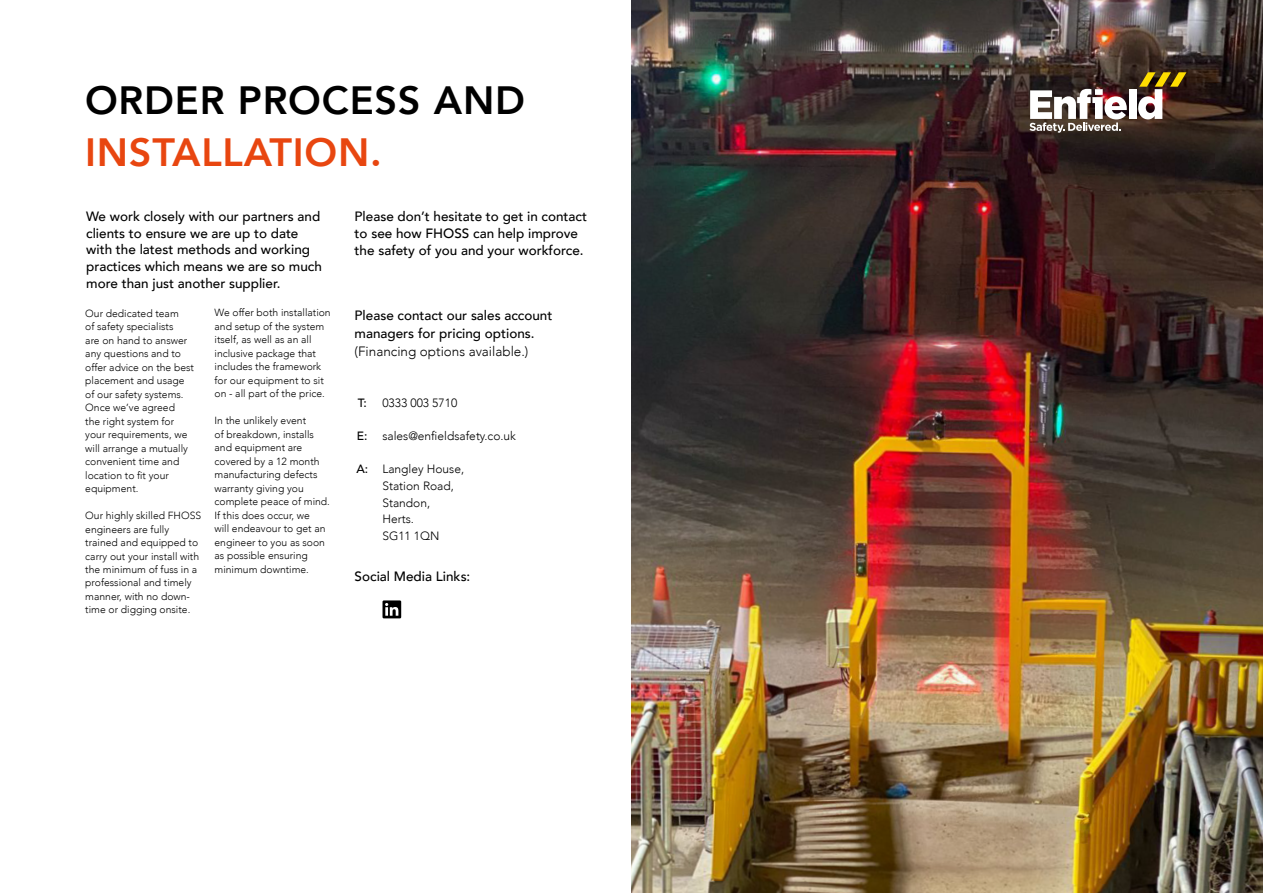
<style>
.page{position:relative;width:1263px;height:893px;background:#fff}
.page>*{position:absolute;margin:0;border:0;box-sizing:border-box;transform-origin:0 0}
.t1{font:800 39.45px "Avenir";letter-spacing:.02em;color:#000}
.t2{font:800 39.45px "Avenir";letter-spacing:.02em;color:#e84610}
.t3{font:500 13.5px/16.6px "Avenir";color:#000}
.t4{font:300 13.5px "Avenir";color:#000}
.t5{font:300 12px/16.6px "Avenir";color:#000}
.t6{font:500 12px "Avenir";color:#000}
.t7{font:300 10.35px/13.5px "Avenir";color:#000}
</style>
<div class="page">
<img style="left:631px;top:0;width:632px;height:893px">
<svg style="left:382px;top:600px;width:19px;height:18px"></svg>
<div style="left:1129px;top:89px;width:7px;height:30px;background:#fff"></div>
<svg style="left:1138px;top:72px;width:48px;height:47px"></svg>
<svg style="left:1029px;top:89px;width:98px;height:44px"></svg>
<h1 class="t1" style="left:85px;top:69px;width:441px">ORDER PROCESS AND</h1>
<h1 class="t2" style="left:85px;top:122px;width:298px">INSTALLATION.</h1>
<h2 class="t3" style="left:86px;top:208px;width:237px">We work closely with our partners and clients to ensure we are up to date with the latest methods and working practices which means we are so much more than just another supplier.</h2>
<h2 class="t3" style="left:355px;top:208px;width:234px">Please don’t hesitate to get in contact to see how FHOSS can help improve the safety of you and your workforce.</h2>
<h2 class="t3" style="left:355px;top:305px;width:199px;line-height:18px">Please contact our sales account managers for pricing options.</h2>
<h2 class="t4" style="left:355px;top:343px;width:175px">(Financing options available.)</h2>
<p class="t6" style="left:358px;top:392px;width:10px">T:</p>
<p class="t6" style="left:357px;top:426px;width:12px">E:</p>
<p class="t6" style="left:356px;top:459px;width:13px">A:</p>
<p class="t7" style="left:214px;top:306px;width:118px">We offer both installation and setup of the system itself, as well as an all inclusive package that includes the framework for our equipment to sit on - all part of the price.</p>
<p class="t7" style="left:214px;top:414px;width:117px">In the unlikely event<br>of breakdown, installs and equipment are covered by a 12 month manufacturing defects warranty giving you complete peace of mind.<br>If this does occur, we<br>will endeavour to get an engineer to you as soon as possible ensuring minimum downtime.</p>
<p class="t7" style="left:85px;top:306px;width:110px">Our dedicated team<br>of safety specialists<br>are on hand to answer any questions and to offer advice on the best placement and usage of our safety systems.<br>Once we’ve agreed<br>the right system for your requirements, we will arrange a mutually convenient time and location to fit your equipment.</p>
<p class="t7" style="left:85px;top:509px;width:117px">Our highly skilled FHOSS engineers are fully trained and equipped to carry out your install with the minimum of fuss in a professional and timely manner, with no down&shy;time or digging onsite.</p>
<p class="t5" style="left:382px;top:395px;width:76px">0333 003 5710</p>
<p class="t5" style="left:382px;top:428px;width:135px">sales@enfieldsafety.co.uk</p>
<p class="t5" style="left:382px;top:461px;width:83px">Langley House,<br>Station Road,<br>Standon,<br>Herts.<br>SG11 1QN</p>
<h2 class="t3" style="left:355px;top:567px;width:117px">Social Media Links:</h2>
</div>
